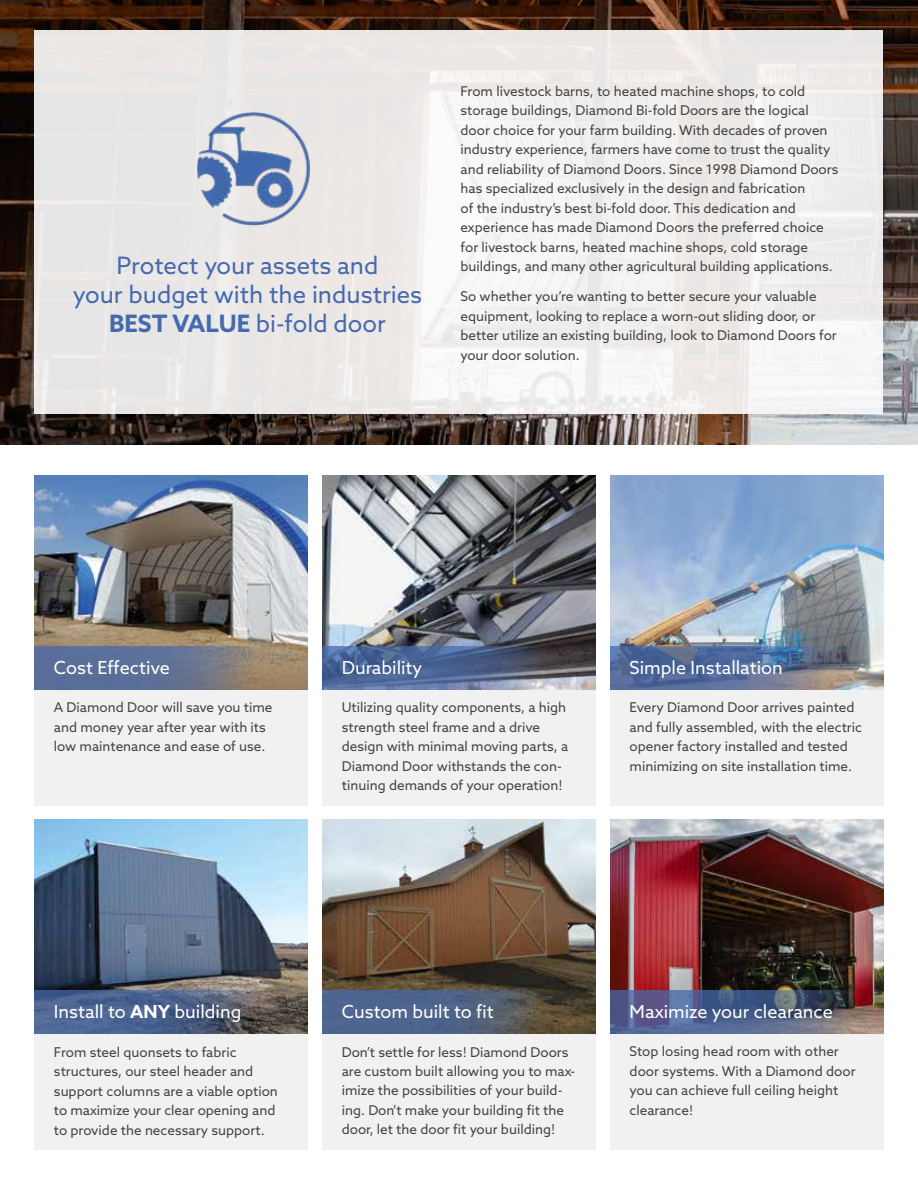
<style>
.page{position:relative;width:918px;height:1188px;background:#fff}
.page>*{position:absolute;margin:0;border:0;box-sizing:border-box;transform-origin:0 0}
.t1{font:24px/28.8px "Azo Sans";color:#456aad;text-align:center}
.t2{font:18px "Azo Sans";color:#fff}
.t3{font:13.5px/19.5px "Azo Sans";color:#444}
.s1{font-weight:700}
</style>
<div class="page">
<img style="left:35px;top:475px;width:273px;height:172px">
<img style="left:35px;top:820px;width:273px;height:171px">
<img style="left:322px;top:475px;width:274px;height:172px">
<img style="left:322px;top:820px;width:274px;height:171px">
<img style="left:610px;top:820px;width:273px;height:171px">
<img style="left:610px;top:475px;width:273px;height:172px">
<img style="left:0;top:0;width:918px;height:445px">
<svg style="left:35px;top:647px;width:273px;height:43px;background:#717788"></svg>
<svg style="left:35px;top:991px;width:273px;height:43px;background:#515e7a"></svg>
<svg style="left:322px;top:647px;width:274px;height:43px;background:#596a8c"></svg>
<svg style="left:322px;top:991px;width:274px;height:43px;background:#505b6f"></svg>
<img style="left:610px;top:991px;width:274px;height:43px">
<img style="left:610px;top:647px;width:273px;height:43px">
<div style="left:35px;top:30px;width:848px;height:384px;background:linear-gradient(to bottom,#eeebea,#f0efee)"></div>
<div style="left:35px;top:690px;width:273px;height:115px;background:#f2f1f1"></div>
<div style="left:35px;top:1034px;width:273px;height:116px;background:#f2f1f1"></div>
<div style="left:322px;top:690px;width:274px;height:115px;background:#f2f1f1"></div>
<div style="left:322px;top:1034px;width:274px;height:116px;background:#f2f1f1"></div>
<div style="left:610px;top:1034px;width:273px;height:116px;background:#f2f1f1"></div>
<div style="left:610px;top:690px;width:273px;height:115px;background:#f2f1f1"></div>
<img style="left:145px;top:61px;width:216px;height:216px">
<h1 class="t1" style="left:73px;top:251px;width:351px">Protect your assets and<br>your budget with the industries<br><span class="s1">BEST VALUE</span> bi-fold door</h1>
<p class="t3" style="left:461px;top:81px;width:380px">From livestock barns, to heated machine shops, to cold storage buildings, Diamond Bi-fold Doors are the logical door choice for your farm building. With decades of proven industry experience, farmers have come to trust the quality and reliability of Diamond Doors. Since 1998 Diamond Doors has specialized exclusively in the design and fabrication<br>of the industry’s best bi-fold door. This dedication and experience has made Diamond Doors the preferred choice for livestock barns, heated machine shops, cold storage buildings, and many other agricultural building applications.</p>
<p class="t3" style="left:461px;top:287px;width:378px">So whether you’re wanting to better secure your valuable equipment, looking to replace a worn-out sliding door, or better utilize an existing building, look to Diamond Doors for your door solution.</p>
<h2 class="t2" style="left:54px;top:656px;width:118px">Cost Effective</h2>
<h2 class="t2" style="left:342px;top:656px;width:82px">Durability</h2>
<h2 class="t2" style="left:630px;top:656px;width:155px">Simple Installation</h2>
<p class="t3" style="left:54px;top:698px;width:220px">A Diamond Door will save you time and money year after year with its low maintenance and ease of use.</p>
<p class="t3" style="left:342px;top:698px;width:228px">Utilizing quality components, a high strength steel frame and a drive design with minimal moving parts, a Diamond Door withstands the con&shy;tinuing demands of your operation!</p>
<p class="t3" style="left:630px;top:697px;width:234px">Every Diamond Door arrives painted and fully assembled, with the electric opener factory installed and tested minimizing on site installation time.</p>
<h2 class="t2" style="left:54px;top:1000px;width:189px">Install to <span class="s1">ANY</span> building</h2>
<p class="t3" style="left:54px;top:1042px;width:226px">From steel quonsets to fabric structures, our steel header and support columns are a viable option to maximize your clear opening and to provide the necessary support.</p>
<h2 class="t2" style="left:342px;top:1000px;width:154px">Custom built to fit</h2>
<h2 class="t2" style="left:630px;top:1000px;width:205px">Maximize your clearance</h2>
<p class="t3" style="left:342px;top:1042px;width:235px">Don’t settle for less! Diamond Doors are custom built allowing you to max&shy;imize the possibilities of your build&shy;ing. Don’t make your building fit the door, let the door fit your building!</p>
<p class="t3" style="left:630px;top:1042px;width:228px">Stop losing head room with other door systems. With a Diamond door you can achieve full ceiling height clearance!</p>
</div>
